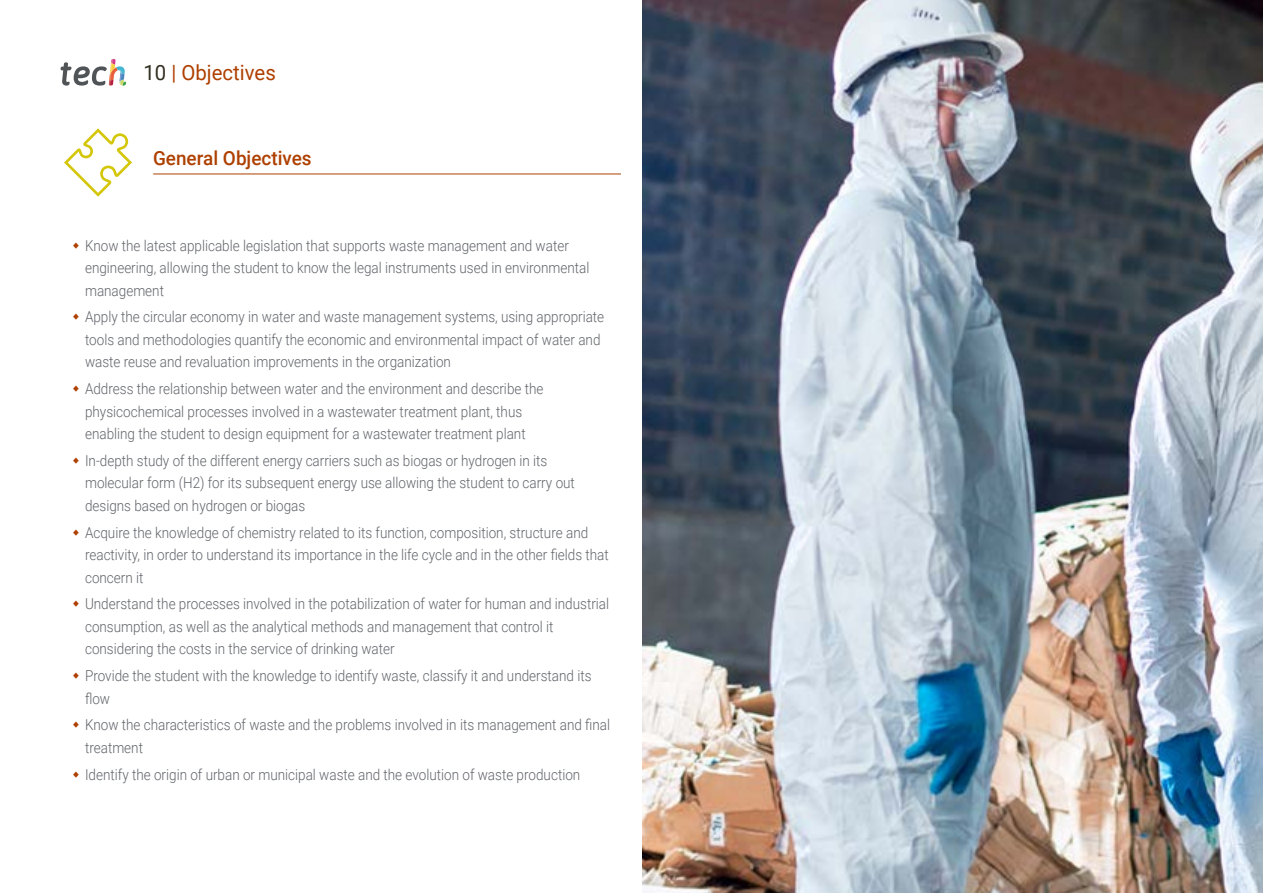
<style>
.page{position:relative;width:1263px;height:893px;background:#fff}
.page>*{position:absolute;margin:0;border:0;box-sizing:border-box;transform-origin:0 0}
.t1{font:21px "Roboto";color:#ae4000}
.t2{font:500 19.5px "Roboto";color:#ae4000}
.t3{font:300 15px/22.5px "Roboto";color:#61646a;scale:.9 1}
.s1{color:#312e20}
</style>
<div class="page">
<hr style="left:153px;top:174px;width:468px;height:1px;background:#ae4000">
<svg style="left:64px;top:128px;width:68px;height:69px"></svg>
<svg style="left:61px;top:59px;width:65px;height:27px"></svg>
<img style="left:642px;top:0;width:621px;height:893px">
<h1 class="t1" style="left:144px;top:57px;width:134px"><span class="s1">10</span> | Objectives</h1>
<h2 class="t2" style="left:153px;top:144px;width:160px">General Objectives</h2>
<p class="t3" style="left:85px;top:234px;width:562px">Know the latest applicable legislation that supports waste management and water engineering, allowing the student to know the legal instruments used in environmental management</p>
<p class="t3" style="left:85px;top:305px;width:578px">Apply the circular economy in water and waste management systems, using appropriate tools and methodologies quantify the economic and environmental impact of water and waste reuse and revaluation improvements in the organization</p>
<p class="t3" style="left:85px;top:377px;width:511px">Address the relationship between water and the environment and describe the physicochemical processes involved in a wastewater treatment plant, thus enabling the student to design equipment for a wastewater treatment plant</p>
<p class="t3" style="left:85px;top:449px;width:546px">In-depth study of the different energy carriers such as biogas or hydrogen in its molecular form (H2) for its subsequent energy use allowing the student to carry out designs based on hydrogen or biogas</p>
<p class="t3" style="left:85px;top:521px;width:583px">Acquire the knowledge of chemistry related to its function, composition, structure and reactivity, in order to understand its importance in the life cycle and in the other fields that concern it</p>
<p class="t3" style="left:85px;top:592px;width:584px">Understand the processes involved in the potabilization of water for human and industrial consumption, as well as the analytical methods and management that control it considering the costs in the service of drinking water</p>
<p class="t3" style="left:85px;top:664px;width:564px">Provide the student with the knowledge to identify waste, classify it and understand its flow</p>
<p class="t3" style="left:85px;top:713px;width:585px">Know the characteristics of waste and the problems involved in its management and final treatment</p>
<p class="t3" style="left:85px;top:763px;width:552px">Identify the origin of urban or municipal waste and the evolution of waste production</p>
</div>
